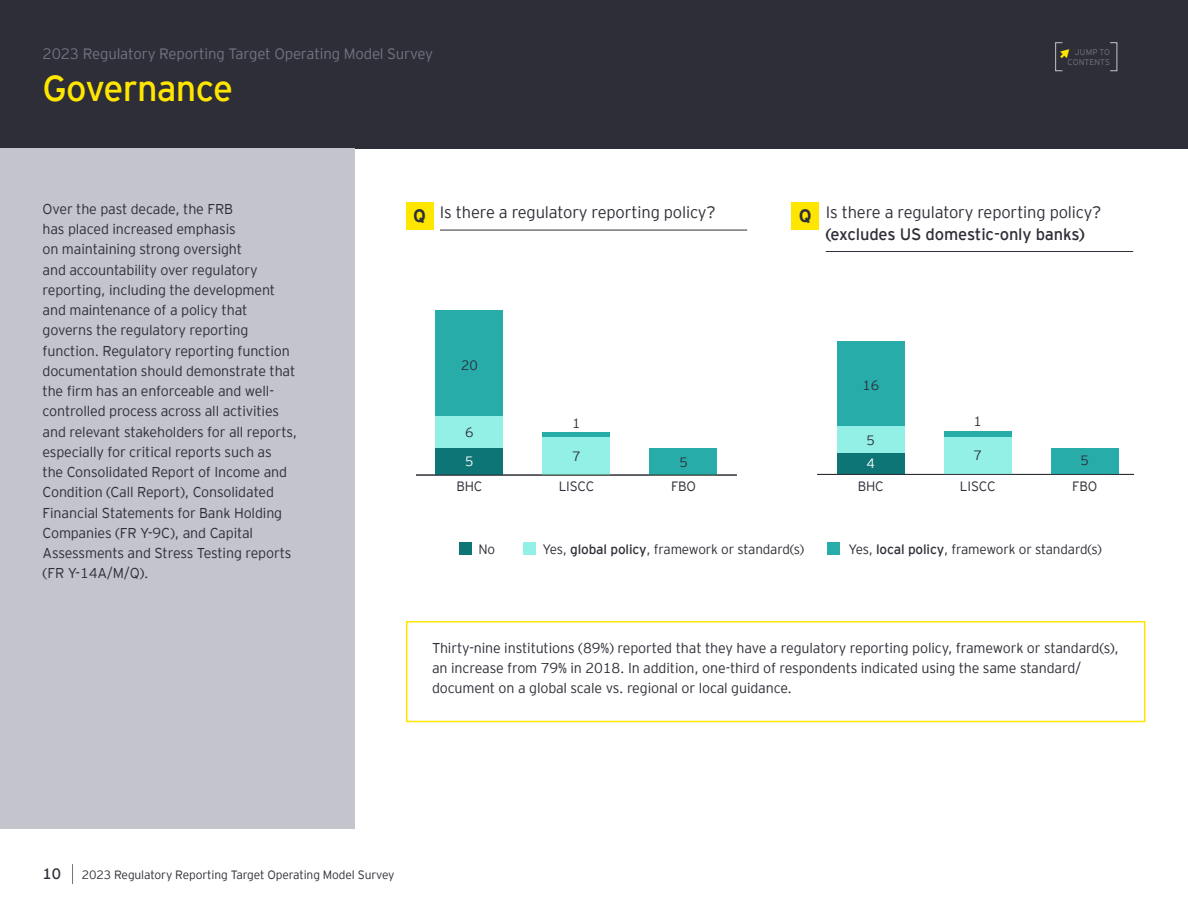
<style>
.page{position:relative;width:1188px;height:918px;background:#fff}
.page>*{position:absolute;margin:0;border:0;box-sizing:border-box;transform-origin:0 0}
.t1{font:36px "EY Interstate";letter-spacing:-.02em;color:#ffe600}
.t2{font:700 18px "EY Interstate";color:#2e2e38}
.t3{font:300 16.5px "EY Interstate";letter-spacing:-.01em;color:#2e2e38}
.t4{font:300 16.5px "EY Interstate";letter-spacing:-.01em;color:#2e2e38}
.t5{font:300 15px "EY Interstate";letter-spacing:-.01em;color:#747480}
.t6{font:15px "EY Interstate";color:#2e2e38}
.t7{font:300 14.25px/20.2px "EY Interstate";letter-spacing:-.01em;color:#2e2e38}
.t8{font:300 13.5px "EY Interstate";letter-spacing:-.01em;color:#2e2e38}
.t9{font:300 13.5px "EY Interstate";color:#fff}
.t10{font:300 12px "EY Interstate";letter-spacing:-.01em;color:#2e2e38}
.t11{font:300 8.25px/10.6px "EY Interstate";letter-spacing:.015em;color:#747480;text-align:right}
.s1{font-weight:700;font-size:18px}
.s2{font-style:inherit}
</style>
<div class="page">
<div style="left:0;top:0;width:1188px;height:148px;background:#2e2e38"></div>
<div style="left:0;top:148px;width:355px;height:681px;background:#c4c4cd"></div>
<div style="left:406px;top:621px;width:739px;height:101px;border:2px solid #ffe600"></div>
<svg style="left:72px;top:864px;width:1px;height:20px"></svg>
<hr style="left:826px;top:251px;width:307px;height:1px;background:#2e2e38">
<div style="left:792px;top:202px;width:27px;height:28px;background:#ffe600"></div>
<hr style="left:440px;top:230px;width:307px;height:1px;background:#2e2e38">
<div style="left:406px;top:202px;width:27px;height:28px;background:#ffe600"></div>
<div style="left:837px;top:341px;width:67px;height:85px;background:#27acaa"></div>
<div style="left:944px;top:432px;width:67px;height:5px;background:#27acaa"></div>
<div style="left:1051px;top:448px;width:67px;height:26px;background:#27acaa"></div>
<div style="left:837px;top:426px;width:67px;height:27px;background:#93f0e6"></div>
<div style="left:944px;top:437px;width:67px;height:37px;background:#93f0e6"></div>
<div style="left:837px;top:453px;width:67px;height:21px;background:#0d7575"></div>
<hr style="left:817px;top:474px;width:316px;height:1px;background:#2e2e38">
<div style="left:436px;top:310px;width:67px;height:106px;background:#27acaa"></div>
<div style="left:543px;top:432px;width:67px;height:6px;background:#27acaa"></div>
<div style="left:650px;top:448px;width:67px;height:27px;background:#27acaa"></div>
<div style="left:436px;top:416px;width:67px;height:32px;background:#93f0e6"></div>
<div style="left:543px;top:438px;width:67px;height:37px;background:#93f0e6"></div>
<div style="left:436px;top:448px;width:67px;height:27px;background:#0d7575"></div>
<hr style="left:417px;top:475px;width:320px;height:1px;background:#2e2e38">
<div style="left:459px;top:542px;width:13px;height:13px;background:#0d7575"></div>
<div style="left:523px;top:542px;width:13px;height:13px;background:#93f0e6"></div>
<div style="left:827px;top:542px;width:13px;height:13px;background:#27acaa"></div>
<div style="left:1055px;top:43px;width:8px;height:28px;border:1px solid #c4c4cd"></div>
<svg style="left:1061px;top:46px;width:2px;height:14px"></svg>
<p class="t5" style="left:43px;top:43px;width:392px">2023 Regulatory Reporting Target Operating Model Survey</p>
<h1 class="t1" style="left:43px;top:63px;width:192px">Governance</h1>
<p class="t11" style="left:1068px;top:46px;width:44px">JUMP TO<br>CONTENTS</p>
<p class="t7" style="left:43px;top:198px;width:256px">Over the past decade, the FRB<br>has placed increased emphasis<br>on maintaining strong oversight<br>and accountability over regulatory reporting, including the development and maintenance of a policy that governs the regulatory reporting function. Regulatory reporting function documentation should demonstrate that the firm has an enforceable and well&shy;controlled process across all activities and relevant stakeholders for all reports, especially for critical reports such as<br>the Consolidated Report of Income and Condition (Call Report), Consolidated Financial Statements for Bank Holding Companies (FR Y-9C), and Capital Assessments and Stress Testing reports (FR Y-14A/M/Q).</p>
<p class="t3" style="left:826px;top:201px;width:277px">Is there a regulatory reporting policy?</p>
<p class="t3" style="left:413px;top:201px;width:304px"><span class="s1">Q</span> Is there a regulatory reporting policy?</p>
<p class="t2" style="left:799px;top:203px;width:14px">Q</p>
<p class="t4" style="left:826px;top:222px;width:260px">(excludes US domestic-only banks)</p>
<p class="t8" style="left:461px;top:356px;width:18px">20</p>
<p class="t8" style="left:862px;top:376px;width:18px">16</p>
<p class="t8" style="left:974px;top:412px;width:10px">1</p>
<p class="t8" style="left:572px;top:414px;width:10px">1</p>
<p class="t8" style="left:465px;top:423px;width:10px">6</p>
<p class="t8" style="left:867px;top:431px;width:10px">5</p>
<p class="t8" style="left:974px;top:446px;width:10px">7</p>
<p class="t8" style="left:572px;top:446px;width:10px">7</p>
<p class="t8" style="left:1081px;top:451px;width:10px">5</p>
<p class="t9" style="left:465px;top:452px;width:10px">5</p>
<p class="t8" style="left:679px;top:452px;width:10px">5</p>
<p class="t9" style="left:867px;top:454px;width:10px">4</p>
<p class="t8" style="left:858px;top:477px;width:27px">BHC</p>
<p class="t8" style="left:960px;top:477px;width:37px">LISCC</p>
<p class="t8" style="left:1072px;top:477px;width:27px">FBO</p>
<p class="t8" style="left:457px;top:477px;width:27px">BHC</p>
<p class="t8" style="left:559px;top:477px;width:37px">LISCC</p>
<p class="t8" style="left:671px;top:477px;width:27px">FBO</p>
<p class="t8" style="left:836px;top:537px;width:18px">No</p>
<p class="t8" style="left:900px;top:539px;width:82px">framework or</p>
<p class="t8" style="left:1045px;top:539px;width:82px">framework or</p>
<p class="t8" style="left:543px;top:539px;width:263px">Yes, <span class="s2">global policy</span>, framework or standard(s)</p>
<p class="t8" style="left:848px;top:539px;width:255px">Yes, <span class="s2">local policy</span>, framework or standard(s)</p>
<p class="t8" style="left:478px;top:539px;width:102px">No framework or</p>
<p class="t8" style="left:644px;top:539px;width:82px">framework or</p>
<p class="t7" style="left:432px;top:637px;width:688px">Thirty-nine institutions (89%) reported that they have a regulatory reporting policy, framework or standard(s), an increase from 79% in 2018. In addition, one-third of respondents indicated using the same standard/ document on a global scale vs. regional or local guidance.</p>
<p class="t6" style="left:43px;top:863px;width:20px">10</p>
<p class="t10" style="left:82px;top:866px;width:314px">2023 Regulatory Reporting Target Operating Model Survey</p>
</div>
